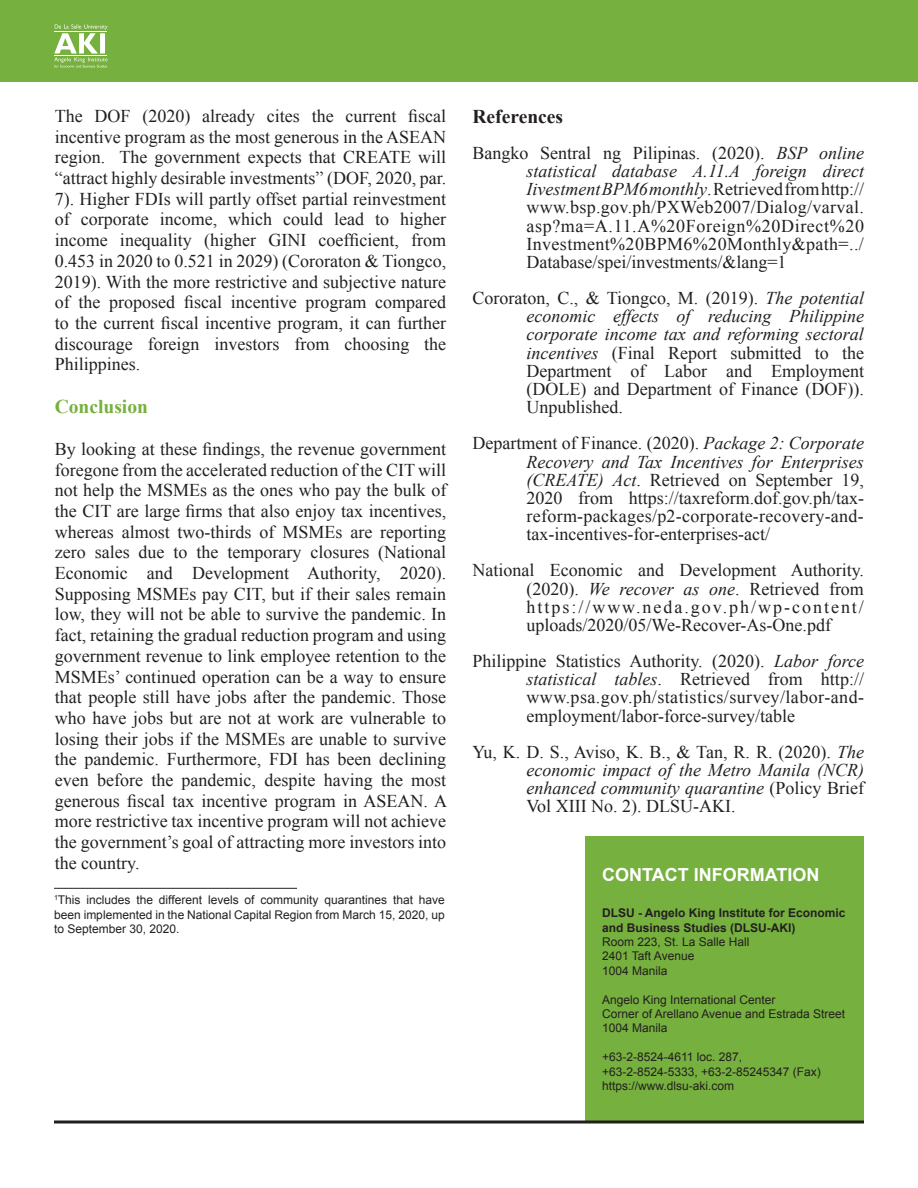
<style>
.page{position:relative;width:918px;height:1188px;background:#fff}
.page>*{position:absolute;margin:0;border:0;box-sizing:border-box;transform-origin:0 0}
.t1{font:700 19.5px "Times New Roman";color:#76b03e}
.t2{font:700 19.5px "Times New Roman";color:#231f20}
.t3{font:18px/20.7px "Times New Roman";color:#231f20;text-align:justify}
.t4{font:700 18px "Arial";color:#fff}
.t5{font:12px/14.4px "Arial";color:#231f20}
.t6{font:700 12px "Arial";color:#231f20}
.s1{font-style:italic}
</style>
<div class="page">
<div style="left:0;top:0;width:918px;height:81px;background:#76b03e"></div>
<svg style="left:54px;top:24px;width:54px;height:43px"></svg>
<hr style="left:54px;top:31px;width:53px;height:1px;background:#fff">
<hr style="left:54px;top:55px;width:53px;height:1px;background:#fff">
<div style="left:585px;top:837px;width:279px;height:285px;background:#76b03e"></div>
<svg style="left:54px;top:1120px;width:810px;height:4px;background:#53534f"></svg>
<hr style="left:54px;top:888px;width:243px;height:1px;background:#231f20">
<p class="t3" style="left:55px;top:105px;width:393px">The DOF (2020) already cites the current fiscal incentive program as the most generous in the ASEAN region. The government expects that CREATE will “attract highly desirable investments” (DOF, 2020, par.<br>7). Higher FDIs will partly offset partial reinvestment of corporate income, which could lead to higher income inequality (higher GINI coefficient, from 0.453 in 2020 to 0.521 in 2029) (Cororaton &amp; Tiongco, 2019). With the more restrictive and subjective nature of the proposed fiscal incentive program compared to the current fiscal incentive program, it can further discourage foreign investors from choosing the Philippines.</p>
<p class="t1" style="left:55px;top:393px;width:95px">Conclusion</p>
<p class="t3" style="left:55px;top:438px;width:394px">By looking at these findings, the revenue government foregone from the accelerated reduction of the CIT will not help the MSMEs as the ones who pay the bulk of the CIT are large firms that also enjoy tax incentives, whereas almost two-thirds of MSMEs are reporting zero sales due to the temporary closures (National Economic and Development Authority, 2020).<br>Supposing MSMEs pay CIT, but if their sales remain low, they will not be able to survive the pandemic. In fact, retaining the gradual reduction program and using government revenue to link employee retention to the MSMEs’ continued operation can be a way to ensure that people still have jobs after the pandemic. Those who have jobs but are not at work are vulnerable to losing their jobs if the MSMEs are unable to survive the pandemic. Furthermore, FDI has been declining even before the pandemic, despite having the most generous fiscal tax incentive program in ASEAN. A more restrictive tax incentive program will not achieve the government’s goal of attracting more investors into the country.</p>
<p class="t5" style="left:54px;top:893px;width:392px;text-align:justify"><sup>1</sup>This includes the different levels of community quarantines that have been implemented in the National Capital Region from March 15, 2020, up to September 30, 2020.</p>
<p class="t2" style="left:472px;top:103px;width:92px">References</p>
<p class="t3" style="left:526px;top:144px;width:339px;line-height:18.1px;text-indent:-54px">Bangko Sentral ng Pilipinas. (2020). <span class="s1">BSP online statistical database A.11.A foreign direct Iivestment BPM6 monthly</span>. Retrieved from http:// www.bsp.gov.ph/PXWeb2007/Dialog/varval. asp?ma=A.11.A%20Foreign%20Direct%20<br>Investment%20BPM6%20Monthly&amp;path=../ Database/spei/investments/&amp;lang=1</p>
<p class="t3" style="left:526px;top:289px;width:339px;line-height:18.1px;text-indent:-54px">Cororaton, C., &amp; Tiongco, M. (2019). <span class="s1">The potential economic effects of reducing Philippine corporate income tax and reforming sectoral incentives</span> (Final Report submitted to the Department of Labor and Employment (DOLE) and Department of Finance (DOF)).<br>Unpublished.</p>
<p class="t3" style="left:526px;top:434px;width:339px;line-height:18.1px;text-indent:-54px">Department of Finance. (2020). <span class="s1">Package 2: Corporate Recovery and Tax Incentives for Enterprises (CREATE) Act</span>. Retrieved on September 19, 2020 from https://taxreform.dof.gov.ph/tax&shy;reform-packages/p2-corporate-recovery-and&shy;tax-incentives-for-enterprises-act/</p>
<p class="t3" style="left:526px;top:561px;width:339px;line-height:18.1px;text-indent:-54px">National Economic and Development Authority. (2020). <span class="s1">We recover as one</span>. Retrieved from https://www.neda.gov.ph/wp-content/ uploads/2020/05/We-Recover-As-One.pdf</p>
<p class="t3" style="left:526px;top:652px;width:339px;line-height:18.1px;text-indent:-54px">Philippine Statistics Authority. (2020). <span class="s1">Labor force statistical tables</span>. Retrieved from http:// www.psa.gov.ph/statistics/survey/labor-and&shy;employment/labor-force-survey/table</p>
<p class="t3" style="left:526px;top:743px;width:339px;line-height:18.1px;text-indent:-54px">Yu, K. D. S., Aviso, K. B., &amp; Tan, R. R. (2020). <span class="s1">The economic impact of the Metro Manila (NCR) enhanced community quarantine</span> (Policy Brief Vol XIII No. 2). DLSU-AKI.</p>
<p class="t4" style="left:602px;top:863px;width:219px">CONTACT INFORMATION</p>
<p class="t6" style="left:602px;top:905px;width:245px">DLSU - Angelo King Institute for Economic</p>
<p class="t6" style="left:602px;top:919px;width:195px">and Business Studies (DLSU-AKI)</p>
<p class="t5" style="left:602px;top:935px;width:149px">Room 223, St. La Salle Hall</p>
<p class="t5" style="left:602px;top:949px;width:94px">2401 Taft Avenue</p>
<p class="t5" style="left:602px;top:964px;width:67px">1004 Manila</p>
<p class="t5" style="left:602px;top:992px;width:175px">Angelo King International Center</p>
<p class="t5" style="left:602px;top:1007px;width:245px">Corner of Arellano Avenue and Estrada Street<br>1004 Manila</p>
<p class="t5" style="left:602px;top:1050px;width:142px">+63-2-8524-4611 loc. 287,</p>
<p class="t5" style="left:602px;top:1064px;width:220px">+63-2-8524-5333, +63-2-85245347 (Fax)</p>
<p class="t5" style="left:602px;top:1079px;width:134px">https://www.dlsu-aki.com</p>
</div>
